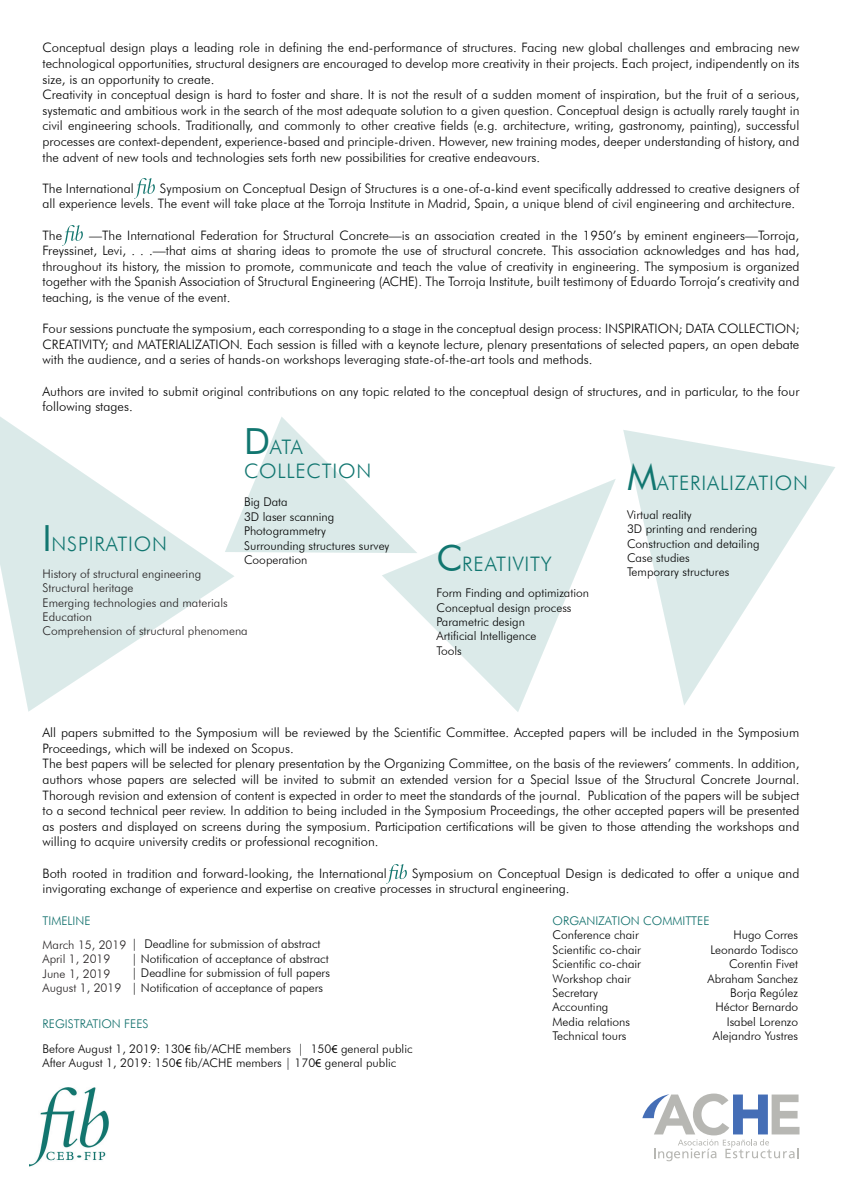
<style>
.page{position:relative;width:842px;height:1191px;background:#fff}
.page>*{position:absolute;margin:0;border:0;box-sizing:border-box;transform-origin:0 0}
.t1{font:300 20px/24px "Futura BT";letter-spacing:.04em;color:#117670}
.t2{font:300 13px/15.6px "Futura BT";color:#000}
.t3{font:300 12px/14.4px "Futura BT";color:#000}
.t4{font:300 12px/14.4px "Futura BT";color:#231f20}
.t5{font:300 12px "Futura BT";color:#0c6d69}
.s1{font-weight:400;font-size:36px}
.s2{color:#0c6d69}
.s3{color:#231f20}
.s4{font-family:"Myriad Pro";font-weight:400}
</style>
<div class="page">
<svg style="left:382px;top:479px;width:234px;height:233px"></svg>
<svg style="left:235px;top:417px;width:182px;height:136px"></svg>
<svg style="left:623px;top:430px;width:212px;height:275px"></svg>
<svg style="left:0;top:417px;width:235px;height:295px"></svg>
<svg style="left:642px;top:1093px;width:157px;height:68px"></svg>
<img style="left:63px;top:225px;width:19px;height:20px">
<img style="left:134px;top:179px;width:20px;height:20px">
<img style="left:387px;top:864px;width:20px;height:20px">
<img style="left:29px;top:1087px;width:79px;height:79px">
<p class="t2" style="left:43px;top:40px;width:758px">Conceptual design plays a leading role in defining the end-performance of structures. Facing new global challenges and embracing new technological opportunities, structural designers are encouraged to develop more creativity in their projects. Each project, indipendently on its size, is an opportunity to create.<br>Creativity in conceptual design is hard to foster and share. It is not the result of a sudden moment of inspiration, but the fruit of a serious, systematic and ambitious work in the search of the most adequate solution to a given question. Conceptual design is actually rarely taught in civil engineering schools. Traditionally, and commonly to other creative fields (e.g. architecture, writing, gastronomy, painting), successful processes are context-dependent, experience-based and principle-driven. However, new training modes, deeper understanding of history, and the advent of new tools and technologies sets forth new possibilities for creative endeavours.</p>
<p class="t2" style="left:43px;top:180px;width:93px">The International</p>
<p class="t2" style="left:43px;top:180px;width:758px;text-indent:117px">Symposium on Conceptual Design of Structures is a one-of-a-kind event specifically addressed to creative designers of all experience levels. The event will take place at the Torroja Institute in Madrid, Spain, a unique blend of civil engineering and architecture.</p>
<p class="t2" style="left:43px;top:227px;width:21px">The</p>
<p class="t2" style="left:43px;top:227px;width:758px;text-align:justify;text-indent:47px">—The International Federation for Structural Concrete—is an association created in the 1950’s by eminent engineers—Torroja, Freyssinet, Levi, . . .—that aims at sharing ideas to promote the use of structural concrete. This association acknowledges and has had, throughout its history, the mission to promote, communicate and teach the value of creativity in engineering. The symposium is organized together with the Spanish Association of Structural Engineering (ACHE). The Torroja Institute, built testimony of Eduardo Torroja’s creativity and teaching, is the venue of the event.</p>
<p class="t2" style="left:43px;top:321px;width:758px;text-align:justify">Four sessions punctuate the symposium, each corresponding to a stage in the conceptual design process: INSPIRATION; DATA COLLECTION; CREATIVITY; and MATERIALIZATION. Each session is filled with a keynote lecture, plenary presentations of selected papers, an open debate with the audience, and a series of hands-on workshops leveraging state-of-the-art tools and methods.</p>
<p class="t2" style="left:43px;top:383px;width:758px">Authors are invited to submit original contributions on any topic related to the conceptual design of structures, and in particular, to the four following stages.</p>
<h1 class="t1" style="left:244px;top:434px;width:129px"><span class="s1">D</span>ATA<br>COLLECTION</h1>
<p class="t3" style="left:244px;top:495px;width:147px">Big Data<br>3D laser scanning<br>Photogrammetry<br>Surrounding structures survey<br>Cooperation</p>
<h1 class="t1" style="left:43px;top:532px;width:126px"><span class="s1">I</span>NSPIRATION</h1>
<p class="t4" style="left:43px;top:566px;width:207px">History of structural engineering<br>Structural heritage<br>Emerging technologies and materials<br>Education<br>Comprehension of structural phenomena</p>
<h1 class="t1" style="left:436px;top:551px;width:117px"><span class="s1">C</span>REATIVITY</h1>
<p class="t3" style="left:436px;top:585px;width:154px">Form Finding and optimization<br>Conceptual design process<br>Parametric design<br>Artificial Intelligence<br>Tools</p>
<h1 class="t1" style="left:627px;top:471px;width:182px"><span class="s1">M</span>ATERIALIZATION</h1>
<p class="t3" style="left:627px;top:507px;width:134px">Virtual reality<br>3D printing and rendering<br>Construction and detailing<br>Case studies<br>Temporary structures</p>
<p class="t2" style="left:43px;top:724px;width:758px">All papers submitted to the Symposium will be reviewed by the Scientific Committee. Accepted papers will be included in the Symposium Proceedings, which will be indexed on Scopus.<br>The best papers will be selected for plenary presentation by the Organizing Committee, on the basis of the reviewers’ comments. In addition, authors whose papers are selected will be invited to submit an extended version for a Special Issue of the Structural Concrete Journal.<br>Thorough revision and extension of content is expected in order to meet the standards of the journal. Publication of the papers will be subject to a second technical peer review. In addition to being included in the Symposium Proceedings, the other accepted papers will be presented as posters and displayed on screens during the symposium. Participation certifications will be given to those attending the workshops and willing to acquire university credits or professional recognition.</p>
<p class="t2" style="left:43px;top:865px;width:346px">Both rooted in tradition and forward-looking, the International</p>
<p class="t2" style="left:43px;top:865px;width:758px;text-indent:370px">Symposium on Conceptual Design is dedicated to offer a unique and invigorating exchange of experience and expertise on creative processes in structural engineering.</p>
<p class="t3" style="left:43px;top:909px;width:279px;line-height:23.4px"><span class="s2">TIMELINE<br></span><span class="s3">March 15, 2019</span> | Deadline for submission of abstract</p>
<p class="t4" style="left:43px;top:951px;width:80px">April 1, 2019<br>June 1, 2019<br>August 1, 2019</p>
<p class="t3" style="left:132px;top:951px;width:200px;text-align:justify">| Notification of acceptance of abstract | Deadline for submission of full papers | Notification of acceptance of papers</p>
<p class="t3" style="left:43px;top:1011px;width:372px;line-height:24.4px"><span class="s2">REGISTRATION FEES<br></span>Before August 1, 2019: 130<span class="s4">€</span> fib/ACHE members | 150<span class="s4">€</span> general public</p>
<p class="t3" style="left:43px;top:1055px;width:355px">After August 1, 2019: 150<span class="s4">€</span> fib/ACHE members | 170<span class="s4">€</span> general public</p>
<p class="t5" style="left:553px;top:913px;width:158px">ORGANIZATION COMMITTEE</p>
<p class="t3" style="left:553px;top:927px;width:88px">Conference chair</p>
<p class="t3" style="left:733px;top:927px;width:66px">Hugo Corres</p>
<p class="t3" style="left:553px;top:942px;width:90px">Scientific co-chair</p>
<p class="t3" style="left:710px;top:942px;width:89px">Leonardo Todisco</p>
<p class="t3" style="left:553px;top:956px;width:90px">Scientific co-chair</p>
<p class="t3" style="left:729px;top:956px;width:71px">Corentin Fivet</p>
<p class="t3" style="left:553px;top:971px;width:80px">Workshop chair</p>
<p class="t3" style="left:708px;top:971px;width:92px">Abraham Sanchez</p>
<p class="t3" style="left:553px;top:985px;width:47px">Secretary</p>
<p class="t3" style="left:730px;top:985px;width:70px">Borja Regúlez</p>
<p class="t3" style="left:553px;top:999px;width:57px">Accounting</p>
<p class="t3" style="left:715px;top:999px;width:84px">Héctor Bernardo</p>
<p class="t3" style="left:553px;top:1014px;width:79px">Media relations</p>
<p class="t3" style="left:727px;top:1014px;width:73px">Isabel Lorenzo</p>
<p class="t3" style="left:553px;top:1028px;width:75px">Technical tours</p>
<p class="t3" style="left:713px;top:1028px;width:87px">Alejandro Yustres</p>
</div>
